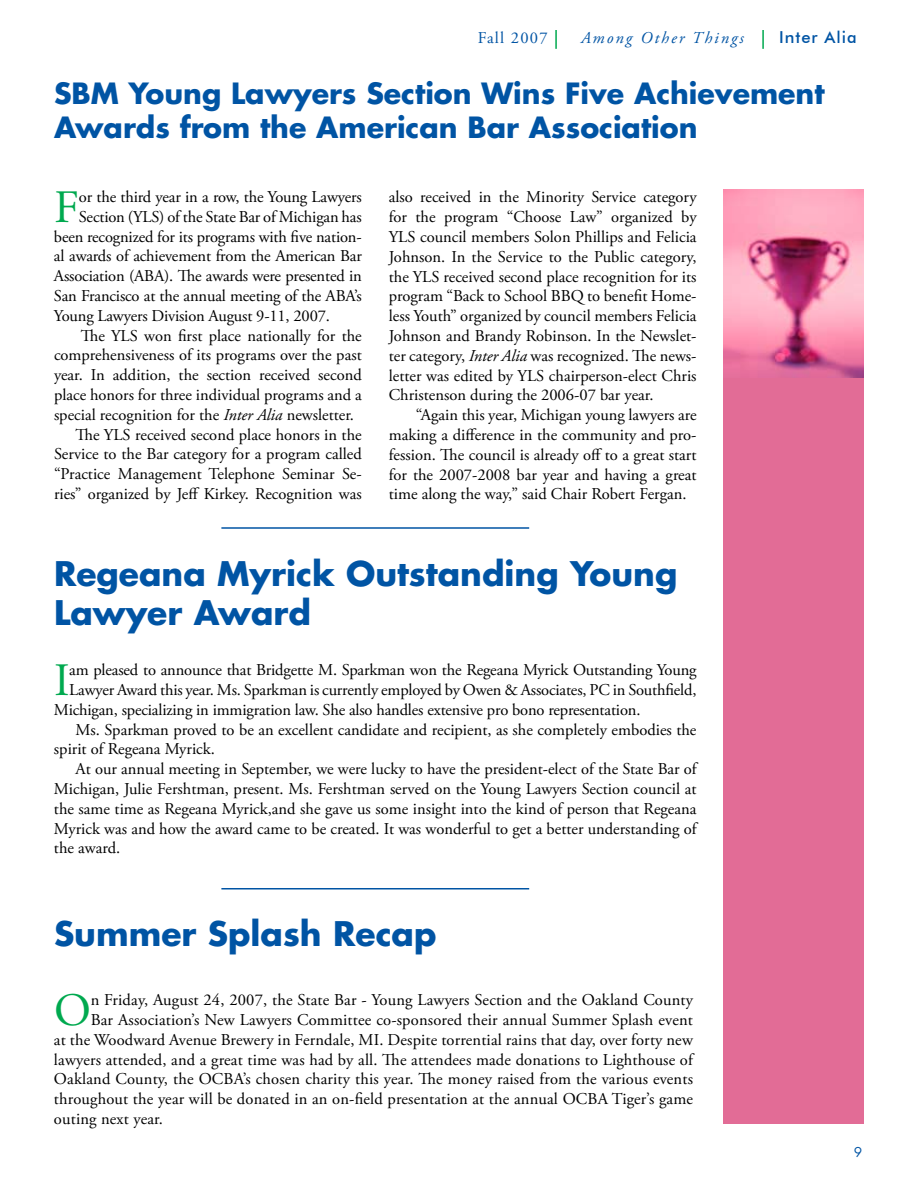
<style>
.page{position:relative;width:918px;height:1188px;background:#fff}
.page>*{position:absolute;margin:0;border:0;box-sizing:border-box;transform-origin:0 0}
.t1{font:46.35px "Adobe Garamond Pro";color:#00a94f}
.t2{font:700 33px/39.6px "Futura";color:#0054a4}
.t3{font:700 28.5px/34.2px "Futura";color:#0054a4}
.t4{font:16.5px/19.8px "Adobe Garamond Pro";color:#000;text-align:justify}
.t5{font:italic 16.5px "Adobe Garamond Pro";letter-spacing:.125em;color:#0054a4}
.t6{font:500 16.5px "Futura BT";letter-spacing:.06em;color:#0054a4}
.t7{font:16.5px "Adobe Garamond Pro";letter-spacing:.075em;color:#0054a4}
.s1{font-style:italic}
</style>
<div class="page">
<svg style="left:555px;top:30px;width:2px;height:19px"></svg>
<svg style="left:762px;top:30px;width:2px;height:19px"></svg>
<img style="left:724px;top:189px;width:140px;height:189px">
<div style="left:724px;top:378px;width:140px;height:746px;background:#e26c96"></div>
<hr style="left:221px;top:527px;width:308px;height:2px;background:#0054a4">
<hr style="left:221px;top:888px;width:308px;height:2px;background:#0054a4">
<p class="t7" style="left:478px;top:28px;width:71px">Fall 2007</p>
<p class="t5" style="left:581px;top:28px;width:164px">Among Other Things</p>
<p class="t6" style="left:779px;top:27px;width:79px">Inter Alia</p>
<h3 class="t3" style="left:54px;top:76px;width:772px">SBM Young Lawyers Section Wins Five Achievement<br>Awards from the American Bar Association</h3>
<h1 class="t1" style="left:54px;top:179px;width:26px">F</h1>
<p class="t4" style="left:79px;top:187px;width:284px">or the third year in a row, the Young Lawyers</p>
<p class="t4" style="left:79px;top:207px;width:284px">Section (YLS) of the State Bar of Michigan has</p>
<p class="t4" style="left:54px;top:227px;width:309px">been recognized for its programs with five nation-</p>
<p class="t4" style="left:54px;top:247px;width:309px">al awards of achievement from the American Bar</p>
<p class="t4" style="left:54px;top:267px;width:309px">Association (ABA). The awards were presented in</p>
<p class="t4" style="left:54px;top:286px;width:309px">San Francisco at the annual meeting of the ABA’s</p>
<p class="t4" style="left:54px;top:306px;width:278px">Young Lawyers Division August 9-11, 2007.</p>
<p class="t4" style="left:81px;top:326px;width:282px">The YLS won first place nationally for the</p>
<p class="t4" style="left:54px;top:346px;width:309px">comprehensiveness of its programs over the past</p>
<p class="t4" style="left:54px;top:366px;width:309px">year. In addition, the section received second</p>
<p class="t4" style="left:54px;top:385px;width:309px">place honors for three individual programs and a</p>
<p class="t4" style="left:54px;top:405px;width:302px">special recognition for the <span class="s1">Inter Alia</span> newsletter.</p>
<p class="t4" style="left:76px;top:425px;width:288px">The YLS received second place honors in the</p>
<p class="t4" style="left:54px;top:445px;width:309px">Service to the Bar category for a program called</p>
<p class="t4" style="left:54px;top:465px;width:309px">“Practice Management Telephone Seminar Se-</p>
<p class="t4" style="left:54px;top:484px;width:309px">ries” organized by Jeff Kirkey. Recognition was</p>
<p class="t4" style="left:389px;top:188px;width:309px">also received in the Minority Service category for the program “Choose Law” organized by YLS council members Solon Phillips and Felicia Johnson. In the Service to the Public category, the YLS received second place recognition for its program “Back to School BBQ to benefit Home&shy;less Youth” organized by council members Felicia Johnson and Brandy Robinson. In the Newslet&shy;ter category, <span class="s1">Inter Alia</span> was recognized. The news&shy;letter was edited by YLS chairperson-elect Chris Christenson during the 2006-07 bar year.</p>
<p class="t4" style="left:389px;top:406px;width:309px;text-indent:27px">“Again this year, Michigan young lawyers are making a difference in the community and pro&shy;fession. The council is already off to a great start for the 2007-2008 bar year and having a great time along the way,” said Chair Robert Fergan.</p>
<h2 class="t2" style="left:54px;top:553px;width:625px">Regeana Myrick Outstanding Young<br>Lawyer Award</h2>
<h1 class="t1" style="left:54px;top:653px;width:17px">I</h1>
<p class="t4" style="left:69px;top:661px;width:629px">am pleased to announce that Bridgette M. Sparkman won the Regeana Myrick Outstanding Young</p>
<p class="t4" style="left:69px;top:681px;width:629px">Lawyer Award this year. Ms. Sparkman is currently employed by Owen &amp; Associates, PC in Southfield,</p>
<p class="t4" style="left:54px;top:700px;width:588px">Michigan, specializing in immigration law. She also handles extensive pro bono representation.</p>
<p class="t4" style="left:76px;top:720px;width:622px">Ms. Sparkman proved to be an excellent candidate and recipient, as she completely embodies the</p>
<p class="t4" style="left:54px;top:740px;width:162px">spirit of Regeana Myrick.</p>
<p class="t4" style="left:76px;top:760px;width:623px">At our annual meeting in September, we were lucky to have the president-elect of the State Bar of</p>
<p class="t4" style="left:54px;top:780px;width:644px">Michigan, Julie Fershtman, present. Ms. Fershtman served on the Young Lawyers Section council at</p>
<p class="t4" style="left:54px;top:799px;width:644px">the same time as Regeana Myrick,and she gave us some insight into the kind of person that Regeana</p>
<p class="t4" style="left:54px;top:819px;width:644px">Myrick was and how the award came to be created. It was wonderful to get a better understanding of</p>
<p class="t4" style="left:54px;top:839px;width:68px">the award.</p>
<h2 class="t2" style="left:54px;top:913px;width:384px">Summer Splash Recap</h2>
<h1 class="t1" style="left:54px;top:983px;width:38px">O</h1>
<p class="t4" style="left:91px;top:991px;width:604px">n Friday, August 24, 2007, the State Bar - Young Lawyers Section and the Oakland County</p>
<p class="t4" style="left:91px;top:1010px;width:604px">Bar Association’s New Lawyers Committee co-sponsored their annual Summer Splash event</p>
<p class="t4" style="left:54px;top:1030px;width:640px">at the Woodward Avenue Brewery in Ferndale, MI. Despite torrential rains that day, over forty new</p>
<p class="t4" style="left:54px;top:1050px;width:640px">lawyers attended, and a great time was had by all. The attendees made donations to Lighthouse of</p>
<p class="t4" style="left:54px;top:1070px;width:641px">Oakland County, the OCBA’s chosen charity this year. The money raised from the various events</p>
<p class="t4" style="left:54px;top:1090px;width:641px">throughout the year will be donated in an on-field presentation at the annual OCBA Tiger’s game</p>
<p class="t4" style="left:54px;top:1109px;width:111px">outing next year.</p>
</div>
